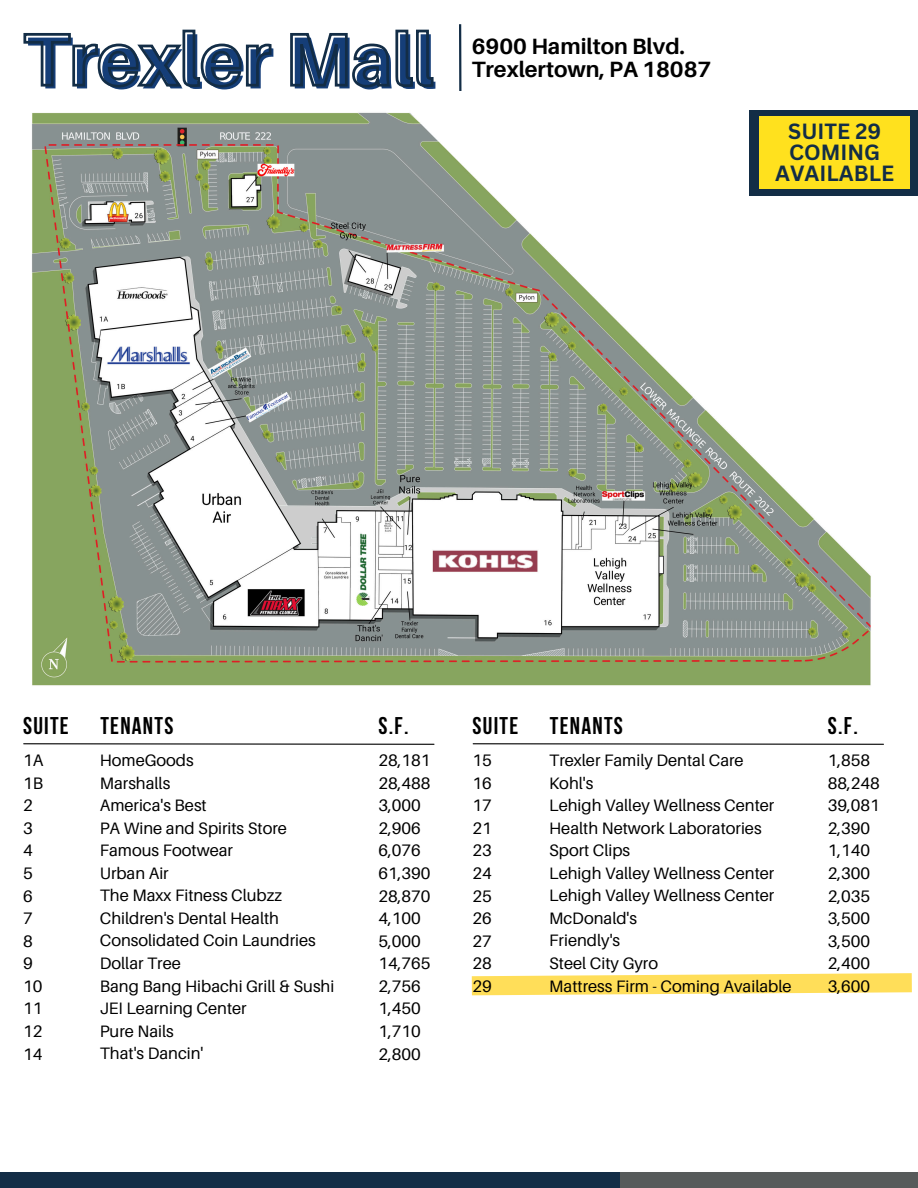
<style>
.page{position:relative;width:918px;height:1188px;background:#fff}
.page>*{position:absolute;margin:0;border:0;box-sizing:border-box;transform-origin:0 0}
.t1{font:700 73.65px "Aileron";color:#153e78}
.t2{font:700 24.15px "Bebas Neue";letter-spacing:.05em;color:#000}
.t3{font:700 22.05px/23.7px "Aileron";color:#000}
.t4{font:700 21.45px/21.5px "Canva Sans";color:#132d46;text-align:center}
.t5{font:16.65px/22.5px "Aileron";color:#000}
.t6{font:16.5px/22.5px "Aileron";color:#000}
</style>
<div class="page">
<div style="left:0;top:1172px;width:620px;height:16px;background:#132d46"></div>
<div style="left:620px;top:1172px;width:298px;height:16px;background:#575b5b"></div>
<hr style="left:459px;top:24px;width:2px;height:67px;background:#132d46">
<svg style="left:23px;top:743px;width:412px;height:2px"></svg>
<svg style="left:472px;top:743px;width:412px;height:2px"></svg>
<img style="left:32px;top:112px;width:839px;height:574px">
<svg style="left:471px;top:973px;width:441px;height:23px;background:#ffe375"></svg>
<svg style="left:23px;top:29px;width:411px;height:59px"></svg>
<div style="left:749px;top:110px;width:169px;height:86px;background:#132d46"></div>
<div style="left:759px;top:116px;width:151px;height:73px;background:#ffe11e"></div>
<h1 class="t1" style="left:26px;top:22px;width:412px">Trexler Mall</h1>
<h3 class="t3" style="left:472px;top:34px;width:241px">6900 Hamilton Blvd.<br>Trexlertown, PA 18087</h3>
<h3 class="t4" style="left:775px;top:120px;width:121px">SUITE 29<br>COMING<br>AVAILABLE</h3>
<h2 class="t2" style="left:23px;top:712px;width:47px">SUITE</h2>
<p class="t5" style="left:23px;top:749px;width:22px">1A<br>1B<br>2<br>3<br>4<br>5<br>6<br>7<br>8<br>9<br>10<br>11<br>12<br>14</p>
<h2 class="t2" style="left:100px;top:712px;width:74px">TENANTS</h2>
<p class="t6" style="left:100px;top:749px;width:236px">HomeGoods<br>Marshalls<br>America's Best<br>PA Wine and Spirits Store<br>Famous Footwear<br>Urban Air<br>The Maxx Fitness Clubzz<br>Children's Dental Health<br>Consolidated Coin Laundries<br>Dollar Tree<br>Bang Bang Hibachi Grill &amp; Sushi<br>JEI Learning Center<br>Pure Nails<br>That's Dancin'</p>
<h2 class="t2" style="left:378px;top:712px;width:32px">S.F.</h2>
<p class="t5" style="left:378px;top:749px;width:53px">28,181<br>28,488<br>3,000<br>2,906<br>6,076<br>61,390<br>28,870<br>4,100<br>5,000<br>14,765<br>2,756<br>1,450<br>1,710<br>2,800</p>
<h2 class="t2" style="left:473px;top:712px;width:47px">SUITE</h2>
<p class="t5" style="left:473px;top:749px;width:21px;text-align:justify">15<br>16<br>17<br>21<br>23<br>24<br>25<br>26<br>27<br>28<br>29</p>
<h2 class="t2" style="left:550px;top:712px;width:74px">TENANTS</h2>
<p class="t6" style="left:549px;top:749px;width:244px">Trexler Family Dental Care<br>Kohl's<br>Lehigh Valley Wellness Center<br>Health Network Laboratories<br>Sport Clips<br>Lehigh Valley Wellness Center<br>Lehigh Valley Wellness Center<br>McDonald's<br>Friendly's<br>Steel City Gyro<br>Mattress Firm - Coming Available</p>
<h2 class="t2" style="left:828px;top:712px;width:32px">S.F.</h2>
<p class="t5" style="left:828px;top:749px;width:53px">1,858<br>88,248<br>39,081<br>2,390<br>1,140<br>2,300<br>2,035<br>3,500<br>3,500<br>2,400<br>3,600</p>
</div>
